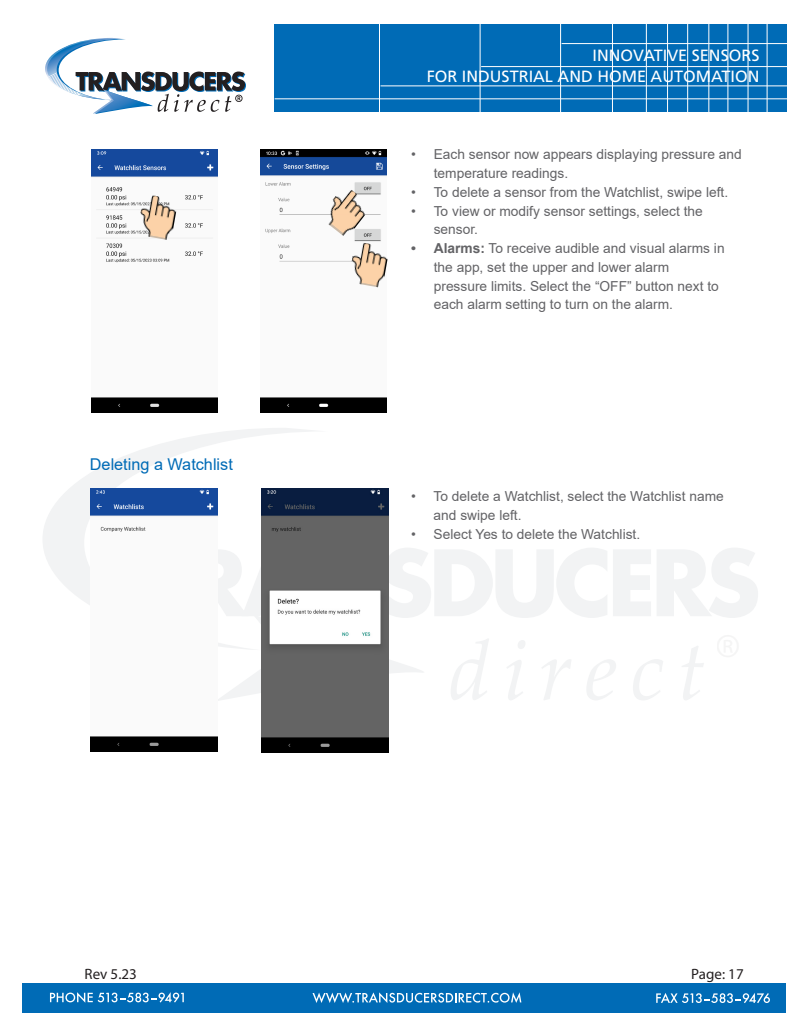
<style>
.page{position:relative;width:810px;height:1035px;background:#fff}
.page>*{position:absolute;margin:0;border:0;box-sizing:border-box;transform-origin:0 0}
.t1{font:16.25px/21.2px "Frutiger LT Std";color:#fff;text-align:right}
.t2{font:16.25px "Arial";color:#006bb6}
.t3{font:15px "Myriad Pro";color:#231f20}
.t4{font:13.75px/18.8px "Arial";color:#636366}
.s1{font-weight:700}
</style>
<div class="page">
<svg style="left:45px;top:38px;width:201px;height:76px"></svg>
<div style="left:274px;top:25px;width:512px;height:87px;background:#006bb6"></div>
<hr style="left:275px;top:99px;width:513px;height:1px;background:#fff">
<hr style="left:381px;top:86px;width:407px;height:1px;background:#fff">
<hr style="left:481px;top:66px;width:307px;height:1px;background:#fff">
<hr style="left:562px;top:43px;width:226px;height:1px;background:#fff">
<hr style="left:767px;top:22px;width:1px;height:104px;background:#fff">
<hr style="left:748px;top:22px;width:1px;height:104px;background:#fff">
<hr style="left:728px;top:22px;width:1px;height:104px;background:#fff">
<hr style="left:709px;top:22px;width:1px;height:104px;background:#fff">
<hr style="left:687px;top:22px;width:1px;height:104px;background:#fff">
<hr style="left:667px;top:22px;width:1px;height:104px;background:#fff">
<hr style="left:646px;top:22px;width:1px;height:104px;background:#fff">
<hr style="left:612px;top:22px;width:1px;height:107px;background:#fff">
<hr style="left:560px;top:22px;width:1px;height:105px;background:#fff">
<hr style="left:480px;top:22px;width:1px;height:108px;background:#fff">
<hr style="left:379px;top:22px;width:1px;height:109px;background:#fff">
<div style="left:23px;top:983px;width:763px;height:29px;background:#006bb6"></div>
<svg style="left:50px;top:992px;width:134px;height:11px"></svg>
<svg style="left:313px;top:992px;width:208px;height:11px"></svg>
<svg style="left:656px;top:993px;width:114px;height:10px"></svg>
<svg style="left:458px;top:548px;width:149px;height:70px"></svg>
<svg style="left:613px;top:550px;width:38px;height:66px"></svg>
<svg style="left:657px;top:548px;width:101px;height:70px"></svg>
<svg style="left:43px;top:428px;width:415px;height:274px"></svg>
<svg style="left:451px;top:638px;width:38px;height:62px"></svg>
<svg style="left:507px;top:640px;width:18px;height:60px"></svg>
<svg style="left:542px;top:659px;width:29px;height:41px"></svg>
<svg style="left:587px;top:660px;width:29px;height:40px"></svg>
<svg style="left:633px;top:659px;width:30px;height:41px"></svg>
<svg style="left:682px;top:646px;width:22px;height:54px"></svg>
<img style="left:91px;top:149px;width:127px;height:264px">
<img style="left:260px;top:149px;width:127px;height:264px">
<img style="left:137px;top:194px;width:41px;height:47px">
<img style="left:91px;top:488px;width:126px;height:264px">
<img style="left:262px;top:489px;width:126px;height:263px">
<img style="left:348px;top:241px;width:40px;height:47px">
<img style="left:319px;top:184px;width:53px;height:55px">
<p class="t1" style="left:427px;top:45px;width:334px">INNOVATIVE SENSORS<br>FOR INDUSTRIAL AND HOME AUTOMATION</p>
<p class="t2" style="left:90px;top:453px;width:144px">Deleting a Watchlist</p>
<p class="t4" style="left:434px;top:145px;width:309px;text-indent:-22px">• Each sensor now appears displaying pressure and temperature readings.</p>
<p class="t4" style="left:411px;top:183px;width:318px">• To delete a sensor from the Watchlist, swipe left.</p>
<p class="t4" style="left:434px;top:201px;width:270px;text-indent:-22px">• To view or modify sensor settings, select the sensor.</p>
<p class="t4" style="left:434px;top:239px;width:292px;text-indent:-22px"><span class="s1">• Alarms:</span> To receive audible and visual alarms in the app, set the upper and lower alarm pressure limits. Select the “OFF” button next to each alarm setting to turn on the alarm.</p>
<p class="t4" style="left:434px;top:487px;width:292px;text-indent:-22px">• To delete a Watchlist, select the Watchlist name and swipe left.</p>
<p class="t4" style="left:411px;top:524px;width:231px">• Select Yes to delete the Watchlist.</p>
<p class="t3" style="left:85px;top:964px;width:54px">Rev 5.23</p>
<p class="t3" style="left:691px;top:964px;width:54px">Page: 17</p>
</div>
